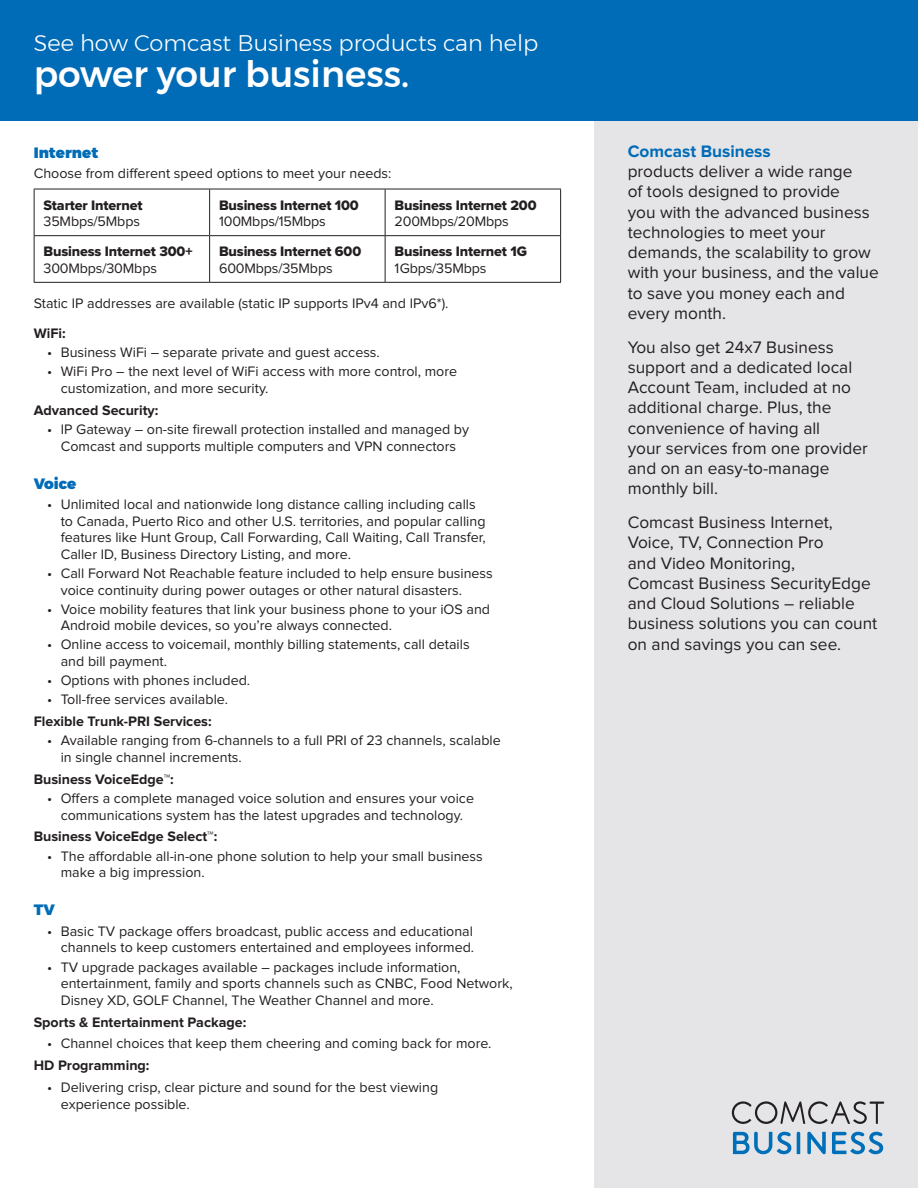
<style>
.page{position:relative;width:918px;height:1188px;background:#fff}
.page>*{position:absolute;margin:0;border:0;box-sizing:border-box;transform-origin:0 0}
.t1{font:500 36px "Montserrat";color:#fff}
.t2{font:300 22.5px "Montserrat";color:#fff}
.t3{font:17.25px/20.2px "Proxima Nova";color:#231f20}
.t4{font:900 15px "Montserrat";color:#006cb7}
.t5{font:14.25px/16.5px "Proxima Nova";color:#231f20}
.t6{font:700 14.25px "Proxima Nova";color:#231f20}
.t7{font:14.25px "Proxima Nova Extrabld";letter-spacing:-.01em;color:#231f20}
.s1{font-weight:700;color:#006cb7}
</style>
<div class="page">
<div style="left:594px;top:60px;width:324px;height:1128px;background:#e5e5e7"></div>
<hr style="left:34px;top:189px;width:176px;height:1px;background:#231f20">
<hr style="left:34px;top:189px;width:1px;height:46px;background:#231f20">
<hr style="left:210px;top:189px;width:175px;height:1px;background:#231f20">
<hr style="left:209px;top:189px;width:1px;height:46px;background:#231f20">
<hr style="left:385px;top:189px;width:176px;height:1px;background:#231f20">
<hr style="left:385px;top:189px;width:1px;height:46px;background:#231f20">
<hr style="left:560px;top:189px;width:1px;height:46px;background:#231f20">
<hr style="left:34px;top:235px;width:176px;height:1px;background:#231f20">
<hr style="left:34px;top:236px;width:1px;height:46px;background:#231f20">
<hr style="left:210px;top:235px;width:175px;height:1px;background:#231f20">
<hr style="left:209px;top:236px;width:1px;height:46px;background:#231f20">
<hr style="left:385px;top:235px;width:176px;height:1px;background:#231f20">
<hr style="left:385px;top:236px;width:1px;height:46px;background:#231f20">
<hr style="left:560px;top:236px;width:1px;height:46px;background:#231f20">
<hr style="left:34px;top:282px;width:176px;height:1px;background:#231f20">
<hr style="left:210px;top:282px;width:175px;height:1px;background:#231f20">
<hr style="left:385px;top:282px;width:176px;height:1px;background:#231f20">
<div style="left:0;top:0;width:918px;height:121px;background:#006cb7"></div>
<svg style="left:732px;top:1101px;width:152px;height:23px"></svg>
<svg style="left:797px;top:1132px;width:3px;height:22px"></svg>
<svg style="left:807px;top:1132px;width:19px;height:22px"></svg>
<svg style="left:733px;top:1132px;width:58px;height:22px"></svg>
<svg style="left:832px;top:1132px;width:51px;height:22px"></svg>
<p class="t2" style="left:34px;top:26px;width:506px">See how Comcast Business products can help</p>
<p class="t1" style="left:34px;top:46px;width:377px">power your business.</p>
<p class="t4" style="left:34px;top:140px;width:66px">Internet</p>
<p class="t5" style="left:34px;top:166px;width:359px">Choose from different speed options to meet your needs:</p>
<p class="t7" style="left:44px;top:196px;width:100px">Starter Internet</p>
<p class="t5" style="left:44px;top:214px;width:98px">35Mbps/5Mbps</p>
<p class="t7" style="left:219px;top:196px;width:141px">Business Internet 100</p>
<p class="t5" style="left:219px;top:214px;width:108px">100Mbps/15Mbps</p>
<p class="t7" style="left:395px;top:196px;width:144px">Business Internet 200</p>
<p class="t5" style="left:395px;top:214px;width:116px">200Mbps/20Mbps</p>
<p class="t7" style="left:395px;top:243px;width:134px">Business Internet 1G</p>
<p class="t5" style="left:395px;top:260px;width:93px">1Gbps/35Mbps</p>
<p class="t5" style="left:34px;top:295px;width:416px">Static IP addresses are available (static IP supports IPv4 and IPv6*).</p>
<p class="t6" style="left:34px;top:325px;width:33px">WiFi:</p>
<p class="t5" style="left:47px;top:345px;width:334px">• Business WiFi – separate private and guest access.</p>
<p class="t5" style="left:61px;top:364px;width:398px;text-indent:-14px">• WiFi Pro – the next level of WiFi access with more control, more customization, and more security.</p>
<p class="t6" style="left:34px;top:402px;width:126px">Advanced Security:</p>
<p class="t5" style="left:47px;top:421px;width:423px;text-align:center">• IP Gateway – on-site firewall protection installed and managed by<br>Comcast and supports multiple computers and VPN connectors</p>
<p class="t4" style="left:34px;top:471px;width:44px">Voice</p>
<p class="t5" style="left:61px;top:497px;width:426px;text-indent:-14px">• Unlimited local and nationwide long distance calling including calls to Canada, Puerto Rico and other U.S. territories, and popular calling features like Hunt Group, Call Forwarding, Call Waiting, Call Transfer, Caller ID, Business Directory Listing, and more.</p>
<p class="t5" style="left:61px;top:565px;width:434px;text-indent:-14px">• Call Forward Not Reachable feature included to help ensure business voice continuity during power outages or other natural disasters.</p>
<p class="t5" style="left:61px;top:601px;width:431px;text-indent:-14px">• Voice mobility features that link your business phone to your iOS and<br>Android mobile devices, so you’re always connected.</p>
<p class="t5" style="left:61px;top:637px;width:410px;text-indent:-14px">• Online access to voicemail, monthly billing statements, call details and bill payment.</p>
<p class="t5" style="left:47px;top:673px;width:204px">• Options with phones included.</p>
<p class="t5" style="left:47px;top:692px;width:182px">• Toll-free services available.</p>
<p class="t6" style="left:34px;top:713px;width:179px">Flexible Trunk-PRI Services:</p>
<p class="t5" style="left:61px;top:733px;width:442px;text-indent:-14px">• Available ranging from 6-channels to a full PRI of 23 channels, scalable in single channel increments.</p>
<p class="t6" style="left:34px;top:771px;width:141px">Business VoiceEdge™:</p>
<p class="t5" style="left:47px;top:790px;width:428px;text-align:center">• Offers a complete managed voice solution and ensures your voice communications system has the latest upgrades and technology.</p>
<p class="t6" style="left:34px;top:829px;width:185px">Business VoiceEdge Select™:</p>
<p class="t5" style="left:61px;top:848px;width:424px;text-indent:-14px">• The affordable all-in-one phone solution to help your small business make a big impression.</p>
<p class="t4" style="left:34px;top:898px;width:23px">TV</p>
<p class="t5" style="left:47px;top:923px;width:429px;text-align:right">• Basic TV package offers broadcast, public access and educational channels to keep customers entertained and employees informed.</p>
<p class="t5" style="left:61px;top:959px;width:453px;text-indent:-14px">• TV upgrade packages available – packages include information, entertainment, family and sports channels such as CNBC, Food Network,<br>Disney XD, GOLF Channel, The Weather Channel and more.</p>
<p class="t6" style="left:34px;top:1014px;width:214px">Sports &amp; Entertainment Package:</p>
<p class="t5" style="left:47px;top:1036px;width:446px">• Channel choices that keep them cheering and coming back for more.</p>
<p class="t6" style="left:34px;top:1058px;width:117px">HD Programming:</p>
<p class="t5" style="left:61px;top:1080px;width:379px;text-indent:-14px">• Delivering crisp, clear picture and sound for the best viewing experience possible.</p>
<p class="t7" style="left:44px;top:243px;width:151px">Business Internet 300+</p>
<p class="t5" style="left:44px;top:260px;width:115px">300Mbps/30Mbps</p>
<p class="t7" style="left:219px;top:243px;width:144px">Business Internet 600</p>
<p class="t5" style="left:219px;top:260px;width:115px">600Mbps/35Mbps</p>
<p class="t3" style="left:628px;top:141px;width:253px"><span class="s1">Comcast Business<br></span>products deliver a wide range<br>of tools designed to provide<br>you with the advanced business technologies to meet your demands, the scalability to grow with your business, and the value to save you money each and every month.</p>
<p class="t3" style="left:628px;top:337px;width:242px">You also get 24x7 Business support and a dedicated local<br>Account Team, included at no additional charge. Plus, the convenience of having all<br>your services from one provider and on an easy-to-manage monthly bill.</p>
<p class="t3" style="left:628px;top:513px;width:251px">Comcast Business Internet,<br>Voice, TV, Connection Pro<br>and Video Monitoring,<br>Comcast Business SecurityEdge and Cloud Solutions – reliable business solutions you can count on and savings you can see.</p>
</div>
